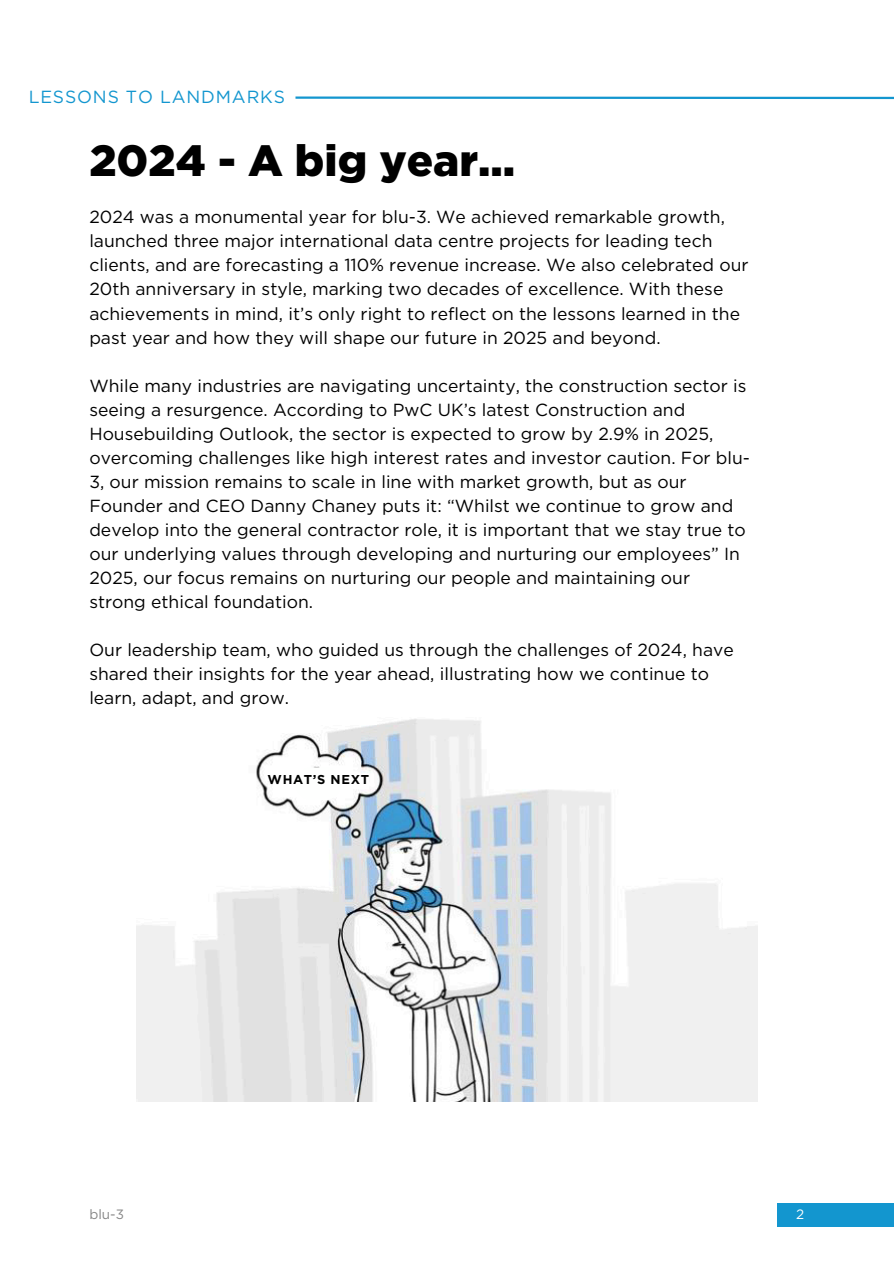
<style>
.page{position:relative;width:894px;height:1264px;background:#fff}
.page>*{position:absolute;margin:0;border:0;box-sizing:border-box;transform-origin:0 0}
.t1{font:900 43.65px "Gotham";color:#000}
.t2{font:17.55px/24px "Gotham";color:#000}
.t3{font:17.55px "Gotham";letter-spacing:.05em;color:#1396cf}
.t4{font:13.5px "Gotham";color:#868686}
.t5{font:13.5px "Gotham";color:#fff}
.t6{font:700 12.9px "Gotham";letter-spacing:.05em;color:#000}
</style>
<div class="page">
<hr style="left:295px;top:96px;width:598px;height:3px;background:#1396cf">
<div style="left:776px;top:1202px;width:117px;height:24px;background:#1396cf"></div>
<img style="left:136px;top:719px;width:621px;height:382px">
<svg style="left:295px;top:767px;width:46px;height:33px"></svg>
<p class="t3" style="left:29px;top:86px;width:258px">LESSONS TO LANDMARKS</p>
<h2 class="t1" style="left:89px;top:134px;width:427px">2024 - A big year...</h2>
<p class="t2" style="left:89px;top:205px;width:660px">2024 was a monumental year for blu-3. We achieved remarkable growth, launched three major international data centre projects for leading tech clients, and are forecasting a 110% revenue increase. We also celebrated our 20th anniversary in style, marking two decades of excellence. With these achievements in mind, it’s only right to reflect on the lessons learned in the past year and how they will shape our future in 2025 and beyond.</p>
<h1 class="t2" style="left:89px;top:373px;width:662px">While many industries are navigating uncertainty, the construction sector is seeing a resurgence. According to PwC UK’s latest Construction and Housebuilding Outlook, the sector is expected to grow by 2.9% in 2025, overcoming challenges like high interest rates and investor caution. For blu-3, our mission remains to scale in line with market growth, but as our Founder and CEO Danny Chaney puts it: “Whilst we continue to grow and develop into the general contractor role, it is important that we stay true to our underlying values through developing and nurturing our employees” In 2025, our focus remains on nurturing our people and maintaining our strong ethical foundation.</h1>
<h3 class="t2" style="left:89px;top:638px;width:645px">Our leadership team, who guided us through the challenges of 2024, have shared their insights for the year ahead, illustrating how we continue to learn, adapt, and grow.</h3>
<h4 class="t6" style="left:267px;top:771px;width:103px">WHAT’S NEXT</h4>
<h3 class="t4" style="left:89px;top:1206px;width:36px">blu-3</h3>
<h3 class="t5" style="left:796px;top:1206px;width:10px">2</h3>
</div>
